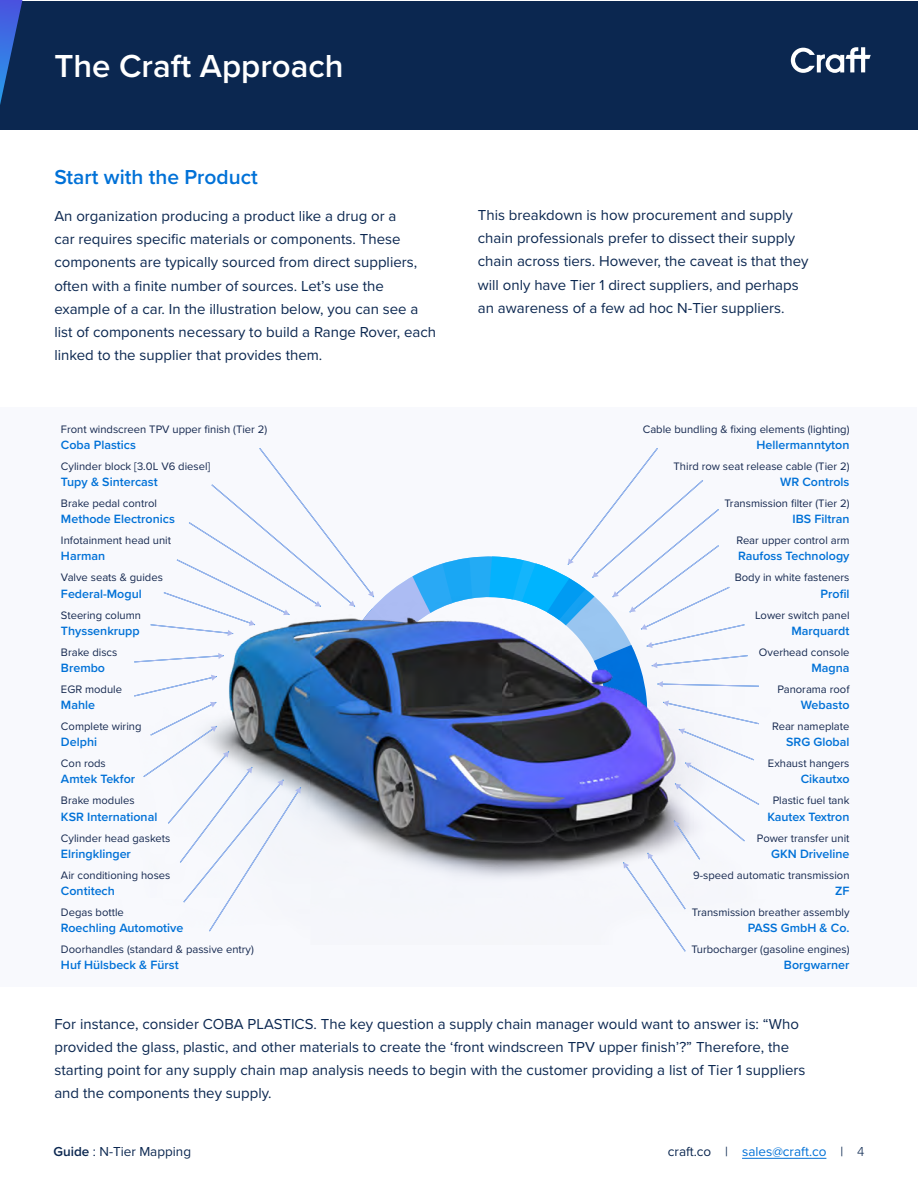
<style>
.page{position:relative;width:918px;height:1188px;background:#fff}
.page>*{position:absolute;margin:0;border:0;box-sizing:border-box;transform-origin:0 0}
.t1{font:600 33px "Proxima Nova";color:#fff}
.t2{font:600 21px "Proxima Nova";color:#0071d7}
.t3{font:15px/23.2px "Proxima Nova";color:#0b2750}
.t4{font:13.5px "Proxima Nova";color:#0071d7}
.t5{font:13.5px "Proxima Nova";color:#0b2750}
.t6{font:600 12.45px "Proxima Nova";color:#0071d7}
.t7{font:11.25px "Proxima Nova";color:#15284f}
.s1{font-weight:600}
.s2{color:#0b2750}
.s3{font-weight:300;color:#0b2750}
</style>
<div class="page">
<hr style="left:742px;top:1158px;width:84px;height:1px;background:#0071d7">
<div style="left:1px;top:407px;width:916px;height:579px;background:#f8f9fd"></div>
<div style="left:1px;top:1px;width:917px;height:129px;background:#0b2750"></div>
<svg style="left:0;top:0;width:22px;height:105px"></svg>
<svg style="left:134px;top:448px;width:625px;height:504px"></svg>
<svg style="left:791px;top:47px;width:80px;height:26px"></svg>
<h1 class="t1" style="left:54px;top:42px;width:291px">The Craft Approach</h1>
<h2 class="t2" style="left:54px;top:161px;width:205px">Start with the Product</h2>
<p class="t3" style="left:54px;top:204px;width:383px">An organization producing a product like a drug or a<br>car requires specific materials or components. These components are typically sourced from direct suppliers, often with a finite number of sources. Let’s use the example of a car. In the illustration below, you can see a list of components necessary to build a Range Rover, each linked to the supplier that provides them.</p>
<p class="t7" style="left:61px;top:421px;width:208px">Front windscreen TPV upper finish (Tier 2)</p>
<p class="t6" style="left:61px;top:435px;width:77px">Coba Plastics</p>
<p class="t7" style="left:61px;top:458px;width:151px">Cylinder block [3.0L V6 diesel]</p>
<p class="t6" style="left:61px;top:473px;width:98px">Tupy &amp; Sintercast</p>
<p class="t7" style="left:61px;top:495px;width:98px">Brake pedal control</p>
<p class="t6" style="left:61px;top:510px;width:115px">Methode Electronics</p>
<p class="t7" style="left:61px;top:532px;width:112px">Infotainment head unit</p>
<p class="t6" style="left:61px;top:547px;width:46px">Harman</p>
<p class="t7" style="left:61px;top:569px;width:103px">Valve seats &amp; guides</p>
<p class="t6" style="left:61px;top:584px;width:82px">Federal-Mogul</p>
<p class="t7" style="left:61px;top:606px;width:82px">Steering column</p>
<p class="t6" style="left:61px;top:621px;width:80px">Thyssenkrupp</p>
<p class="t7" style="left:61px;top:644px;width:58px">Brake discs</p>
<p class="t6" style="left:61px;top:658px;width:46px">Brembo</p>
<p class="t7" style="left:61px;top:681px;width:63px">EGR module</p>
<p class="t6" style="left:61px;top:696px;width:36px">Mahle</p>
<p class="t7" style="left:61px;top:718px;width:82px">Complete wiring</p>
<p class="t6" style="left:61px;top:733px;width:38px">Delphi</p>
<p class="t7" style="left:61px;top:755px;width:46px">Con rods</p>
<p class="t6" style="left:61px;top:770px;width:76px">Amtek Tekfor</p>
<p class="t7" style="left:61px;top:792px;width:75px">Brake modules</p>
<p class="t6" style="left:61px;top:807px;width:98px">KSR International</p>
<p class="t7" style="left:61px;top:829px;width:111px">Cylinder head gaskets</p>
<p class="t6" style="left:61px;top:844px;width:71px">Elringklinger</p>
<p class="t7" style="left:61px;top:867px;width:111px">Air conditioning hoses</p>
<p class="t6" style="left:61px;top:881px;width:55px">Contitech</p>
<p class="t7" style="left:61px;top:904px;width:64px">Degas bottle</p>
<p class="t6" style="left:61px;top:919px;width:124px">Roechling Automotive</p>
<p class="t7" style="left:61px;top:941px;width:194px">Doorhandles (standard &amp; passive entry)</p>
<p class="t6" style="left:61px;top:956px;width:119px">Huf Hülsbeck &amp; Fürst</p>
<p class="t3" style="left:478px;top:203px;width:332px">This breakdown is how procurement and supply chain professionals prefer to dissect their supply chain across tiers. However, the caveat is that they will only have Tier 1 direct suppliers, and perhaps an awareness of a few ad hoc N-Tier suppliers.</p>
<p class="t7" style="left:643px;top:421px;width:208px">Cable bundling &amp; fixing elements (lighting)</p>
<p class="t6" style="left:757px;top:435px;width:94px">Hellermanntyton</p>
<p class="t7" style="left:674px;top:458px;width:177px">Third row seat release cable (Tier 2)</p>
<p class="t6" style="left:780px;top:473px;width:71px">WR Controls</p>
<p class="t7" style="left:725px;top:495px;width:126px">Transmission filter (Tier 2)</p>
<p class="t6" style="left:793px;top:510px;width:59px">IBS Filtran</p>
<p class="t7" style="left:737px;top:532px;width:115px">Rear upper control arm</p>
<p class="t6" style="left:738px;top:547px;width:113px">Raufoss Technology</p>
<p class="t7" style="left:735px;top:569px;width:116px">Body in white fasteners</p>
<p class="t6" style="left:821px;top:584px;width:30px">Profil</p>
<p class="t7" style="left:755px;top:606px;width:96px">Lower switch panel</p>
<p class="t6" style="left:792px;top:621px;width:59px">Marquardt</p>
<p class="t7" style="left:759px;top:644px;width:92px">Overhead console</p>
<p class="t6" style="left:811px;top:658px;width:40px">Magna</p>
<p class="t7" style="left:777px;top:681px;width:74px">Panorama roof</p>
<p class="t6" style="left:801px;top:696px;width:50px">Webasto</p>
<p class="t7" style="left:772px;top:718px;width:79px">Rear nameplate</p>
<p class="t6" style="left:786px;top:733px;width:65px">SRG Global</p>
<p class="t7" style="left:768px;top:755px;width:83px">Exhaust hangers</p>
<p class="t6" style="left:801px;top:770px;width:50px">Cikautxo</p>
<p class="t7" style="left:773px;top:792px;width:78px">Plastic fuel tank</p>
<p class="t6" style="left:767px;top:807px;width:84px">Kautex Textron</p>
<p class="t7" style="left:757px;top:829px;width:94px">Power transfer unit</p>
<p class="t6" style="left:771px;top:844px;width:80px">GKN Driveline</p>
<p class="t7" style="left:693px;top:867px;width:158px">9-speed automatic transmission</p>
<p class="t6" style="left:835px;top:881px;width:16px">ZF</p>
<p class="t7" style="left:692px;top:904px;width:159px">Transmission breather assembly</p>
<p class="t6" style="left:748px;top:919px;width:103px">PASS GmbH &amp; Co.</p>
<p class="t7" style="left:691px;top:941px;width:160px">Turbocharger (gasoline engines)</p>
<p class="t6" style="left:784px;top:956px;width:67px">Borgwarner</p>
<p class="t3" style="left:54px;top:1011px;width:753px">For instance, consider COBA PLASTICS. The key question a supply chain manager would want to answer is: “Who provided the glass, plastic, and other materials to create the ‘front windscreen TPV upper finish’?” Therefore, the starting point for any supply chain map analysis needs to begin with the customer providing a list of Tier 1 suppliers and the components they supply.</p>
<p class="t5" style="left:53px;top:1142px;width:139px"><span class="s1">Guide</span> : N-Tier Mapping</p>
<p class="t4" style="left:668px;top:1142px;width:198px"><span class="s2">craft.co |</span> sales@craft.co <span class="s2">|</span> <span class="s3">4</span></p>
</div>
